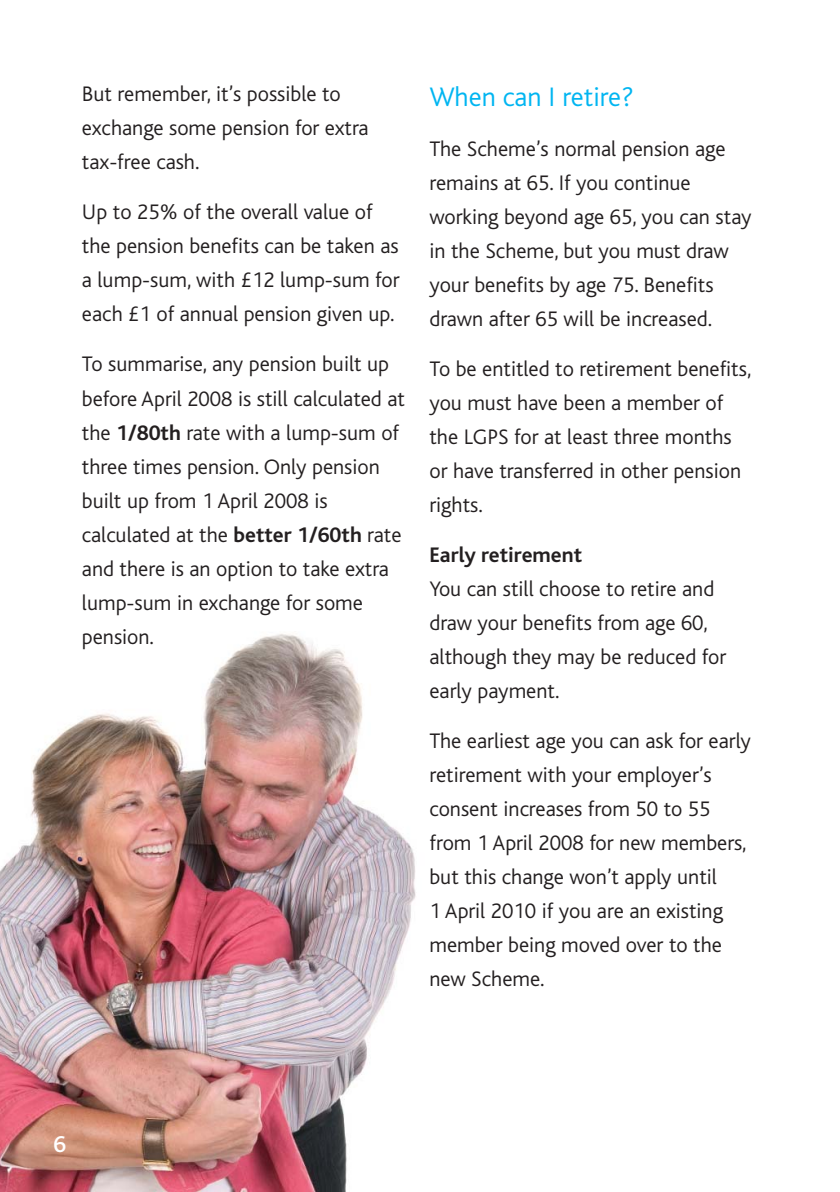
<style>
.page{position:relative;width:840px;height:1192px;background:#fff}
.page>*{position:absolute;margin:0;border:0;box-sizing:border-box;transform-origin:0 0}
.t1{font:300 28px "Bliss";color:#00b5f1}
.t2{font:500 24px "Bliss";color:#fff}
.t3{font:300 22px/34px "Bliss";color:#231f20}
.t4{font:700 22px "Bliss";color:#231f20}
.s1{font-weight:700}
</style>
<div class="page">
<img style="left:0;top:634px;width:416px;height:557px">
<p class="t3" style="left:82px;top:79px;width:288px">But remember, it’s possible to exchange some pension for extra tax-free cash.</p>
<p class="t3" style="left:82px;top:197px;width:319px">Up to 25% of the overall value of the pension benefits can be taken as a lump-sum, with £12 lump-sum for each £1 of annual pension given up.</p>
<p class="t3" style="left:82px;top:349px;width:324px">To summarise, any pension built up before April 2008 is still calculated at the <span class="s1">1/80th</span> rate with a lump-sum of three times pension. Only pension built up from 1 April 2008 is calculated at the <span class="s1">better 1/60th</span> rate and there is an option to take extra lump-sum in exchange for some pension.</p>
<p class="t1" style="left:429px;top:86px;width:206px">When can I retire?</p>
<p class="t3" style="left:429px;top:133px;width:323px">The Scheme’s normal pension age remains at 65. If you continue working beyond age 65, you can stay in the Scheme, but you must draw your benefits by age 75. Benefits drawn after 65 will be increased.</p>
<p class="t3" style="left:429px;top:353px;width:323px">To be entitled to retirement benefits, you must have been a member of the LGPS for at least three months or have transferred in other pension rights.</p>
<p class="t4" style="left:429px;top:546px;width:154px">Early retirement</p>
<p class="t3" style="left:429px;top:573px;width:298px">You can still choose to retire and draw your benefits from age 60, although they may be reduced for early payment.</p>
<p class="t3" style="left:429px;top:725px;width:323px">The earliest age you can ask for early retirement with your employer’s consent increases from 50 to 55 from 1 April 2008 for new members, but this change won’t apply until<br>1 April 2010 if you are an existing member being moved over to the new Scheme.</p>
<p class="t2" style="left:53px;top:1135px;width:14px">6</p>
</div>
